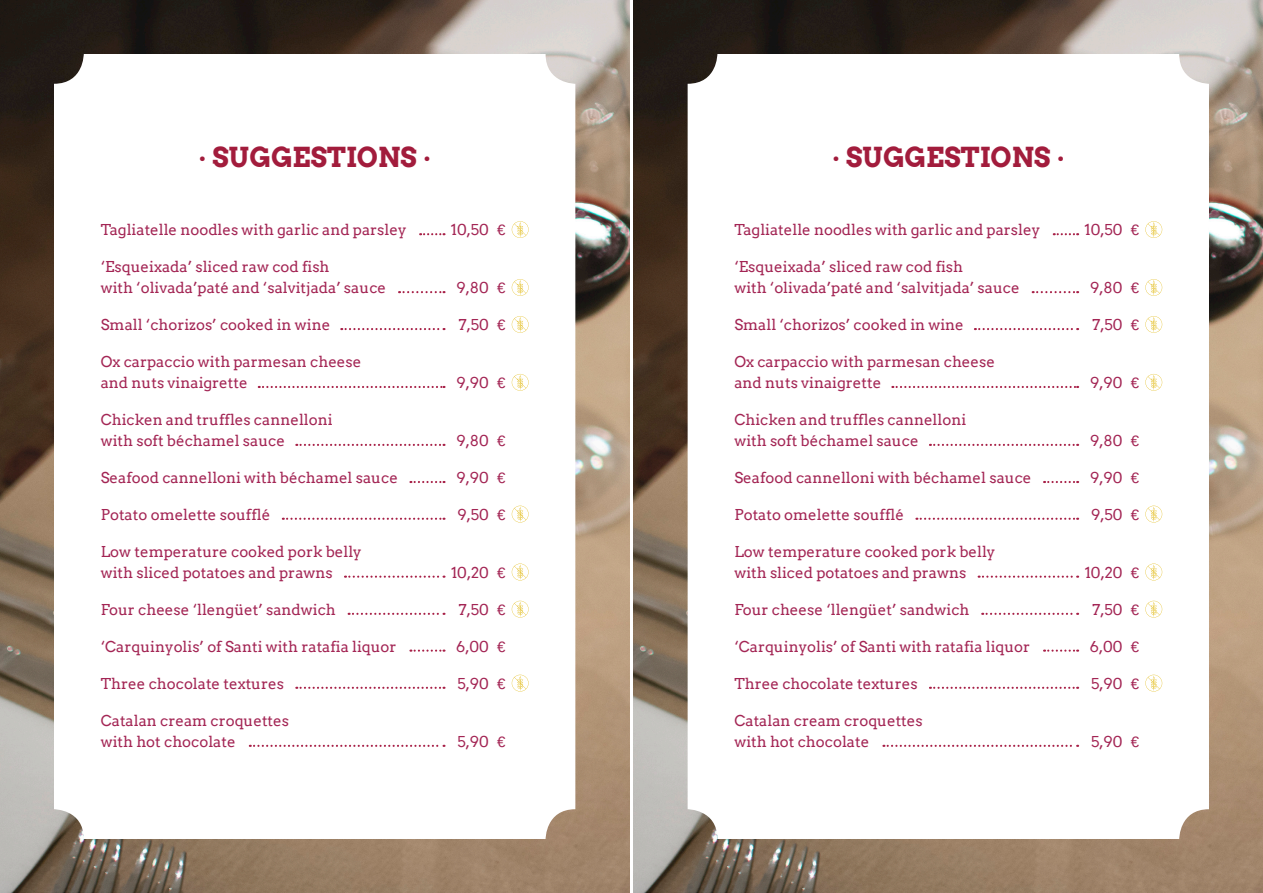
<style>
.page{position:relative;width:1263px;height:893px;background:#fff}
.page>*{position:absolute;margin:0;border:0;box-sizing:border-box;transform-origin:0 0}
.t1{font:700 27px "Arvo";color:#a21c3c}
.t2{font:15px/21px "Arvo";color:#a32554}
.t3{font:15px "Arimo";color:#a32554}
</style>
<div class="page">
<img style="left:0;top:0;width:629px;height:893px">
<div style="left:54px;top:54px;width:521px;height:785px;background:#fff;border-radius:30px"></div>
<svg style="left:420px;top:233px;width:24px;height:2px"></svg>
<svg style="left:341px;top:328px;width:103px;height:2px"></svg>
<svg style="left:410px;top:481px;width:34px;height:2px"></svg>
<svg style="left:283px;top:518px;width:161px;height:2px"></svg>
<svg style="left:349px;top:613px;width:95px;height:2px"></svg>
<svg style="left:410px;top:650px;width:34px;height:2px"></svg>
<svg style="left:296px;top:687px;width:148px;height:2px"></svg>
<svg style="left:399px;top:291px;width:45px;height:2px"></svg>
<svg style="left:259px;top:386px;width:185px;height:2px"></svg>
<svg style="left:296px;top:444px;width:148px;height:2px"></svg>
<svg style="left:345px;top:576px;width:99px;height:2px"></svg>
<svg style="left:250px;top:745px;width:194px;height:2px"></svg>
<svg style="left:512px;top:221px;width:17px;height:17px"></svg>
<svg style="left:512px;top:316px;width:17px;height:17px"></svg>
<svg style="left:512px;top:506px;width:17px;height:16px"></svg>
<svg style="left:512px;top:601px;width:17px;height:17px"></svg>
<svg style="left:512px;top:675px;width:17px;height:16px"></svg>
<svg style="left:512px;top:279px;width:17px;height:17px"></svg>
<svg style="left:512px;top:374px;width:17px;height:17px"></svg>
<svg style="left:512px;top:564px;width:17px;height:16px"></svg>
<img style="left:634px;top:0;width:629px;height:893px">
<div style="left:688px;top:54px;width:521px;height:785px;background:#fff;border-radius:30px"></div>
<svg style="left:1054px;top:233px;width:24px;height:2px"></svg>
<svg style="left:975px;top:328px;width:103px;height:2px"></svg>
<svg style="left:1044px;top:481px;width:34px;height:2px"></svg>
<svg style="left:916px;top:518px;width:162px;height:2px"></svg>
<svg style="left:982px;top:613px;width:96px;height:2px"></svg>
<svg style="left:1044px;top:650px;width:34px;height:2px"></svg>
<svg style="left:930px;top:687px;width:148px;height:2px"></svg>
<svg style="left:1033px;top:291px;width:45px;height:2px"></svg>
<svg style="left:892px;top:386px;width:186px;height:2px"></svg>
<svg style="left:930px;top:444px;width:148px;height:2px"></svg>
<svg style="left:979px;top:576px;width:99px;height:2px"></svg>
<svg style="left:883px;top:745px;width:195px;height:2px"></svg>
<svg style="left:1145px;top:221px;width:17px;height:17px"></svg>
<svg style="left:1145px;top:316px;width:17px;height:17px"></svg>
<svg style="left:1145px;top:506px;width:17px;height:16px"></svg>
<svg style="left:1145px;top:601px;width:17px;height:17px"></svg>
<svg style="left:1145px;top:675px;width:17px;height:16px"></svg>
<svg style="left:1145px;top:279px;width:17px;height:17px"></svg>
<svg style="left:1145px;top:374px;width:17px;height:17px"></svg>
<svg style="left:1145px;top:564px;width:17px;height:16px"></svg>
<h1 class="t1" style="left:198px;top:140px;width:236px">· SUGGESTIONS ·</h1>
<h1 class="t1" style="left:831px;top:140px;width:236px">· SUGGESTIONS ·</h1>
<p class="t2" style="left:101px;top:219px;width:307px">Tagliatelle noodles with garlic and parsley</p>
<p class="t2" style="left:451px;top:219px;width:40px">10,50</p>
<p class="t3" style="left:497px;top:221px;width:10px">€</p>
<p class="t2" style="left:734px;top:219px;width:307px">Tagliatelle noodles with garlic and parsley</p>
<p class="t2" style="left:1084px;top:219px;width:40px">10,50</p>
<p class="t3" style="left:1131px;top:221px;width:10px">€</p>
<p class="t2" style="left:101px;top:256px;width:287px">‘Esqueixada’ sliced raw cod fish<br>with ‘olivada’paté and ‘salvitjada’ sauce</p>
<p class="t2" style="left:456px;top:277px;width:34px">9,80</p>
<p class="t3" style="left:497px;top:278px;width:10px">€</p>
<p class="t2" style="left:734px;top:256px;width:287px">‘Esqueixada’ sliced raw cod fish<br>with ‘olivada’paté and ‘salvitjada’ sauce</p>
<p class="t2" style="left:1090px;top:277px;width:34px">9,80</p>
<p class="t3" style="left:1131px;top:278px;width:10px">€</p>
<p class="t2" style="left:101px;top:314px;width:231px">Small ‘chorizos’ cooked in wine</p>
<p class="t2" style="left:459px;top:314px;width:32px">7,50</p>
<p class="t3" style="left:497px;top:315px;width:10px">€</p>
<p class="t2" style="left:734px;top:314px;width:231px">Small ‘chorizos’ cooked in wine</p>
<p class="t2" style="left:1092px;top:314px;width:32px">7,50</p>
<p class="t3" style="left:1131px;top:315px;width:10px">€</p>
<p class="t2" style="left:101px;top:351px;width:262px">Ox carpaccio with parmesan cheese and nuts vinaigrette</p>
<p class="t2" style="left:101px;top:409px;width:233px">Chicken and truffles cannelloni with soft béchamel sauce</p>
<p class="t2" style="left:456px;top:372px;width:34px">9,90</p>
<p class="t3" style="left:497px;top:373px;width:10px">€</p>
<p class="t2" style="left:456px;top:430px;width:34px">9,80</p>
<p class="t3" style="left:497px;top:431px;width:10px">€</p>
<p class="t2" style="left:734px;top:351px;width:262px">Ox carpaccio with parmesan cheese and nuts vinaigrette</p>
<p class="t2" style="left:734px;top:409px;width:233px">Chicken and truffles cannelloni with soft béchamel sauce</p>
<p class="t2" style="left:1090px;top:372px;width:34px">9,90</p>
<p class="t3" style="left:1131px;top:373px;width:10px">€</p>
<p class="t2" style="left:1090px;top:430px;width:34px">9,80</p>
<p class="t3" style="left:1131px;top:431px;width:10px">€</p>
<p class="t2" style="left:101px;top:467px;width:299px">Seafood cannelloni with béchamel sauce</p>
<p class="t2" style="left:101px;top:504px;width:171px">Potato omelette soufflé</p>
<p class="t2" style="left:456px;top:467px;width:34px">9,90</p>
<p class="t2" style="left:457px;top:504px;width:33px">9,50</p>
<p class="t3" style="left:497px;top:468px;width:10px">€</p>
<p class="t3" style="left:497px;top:505px;width:10px">€</p>
<p class="t2" style="left:734px;top:467px;width:299px">Seafood cannelloni with béchamel sauce</p>
<p class="t2" style="left:734px;top:504px;width:171px">Potato omelette soufflé</p>
<p class="t2" style="left:1090px;top:467px;width:34px">9,90</p>
<p class="t2" style="left:1091px;top:504px;width:33px">9,50</p>
<p class="t3" style="left:1131px;top:468px;width:10px">€</p>
<p class="t3" style="left:1131px;top:505px;width:10px">€</p>
<p class="t2" style="left:101px;top:541px;width:263px">Low temperature cooked pork belly with sliced potatoes and prawns</p>
<p class="t2" style="left:451px;top:562px;width:39px">10,20</p>
<p class="t3" style="left:497px;top:563px;width:10px">€</p>
<p class="t2" style="left:734px;top:541px;width:263px">Low temperature cooked pork belly with sliced potatoes and prawns</p>
<p class="t2" style="left:1085px;top:562px;width:39px">10,20</p>
<p class="t3" style="left:1131px;top:563px;width:10px">€</p>
<p class="t2" style="left:101px;top:599px;width:237px">Four cheese ‘llengüet’ sandwich</p>
<p class="t2" style="left:101px;top:636px;width:297px">‘Carquinyolis’ of Santi with ratafia liquor</p>
<p class="t2" style="left:101px;top:673px;width:185px">Three chocolate textures</p>
<p class="t2" style="left:459px;top:599px;width:32px">7,50</p>
<p class="t2" style="left:456px;top:636px;width:34px">6,00</p>
<p class="t2" style="left:457px;top:673px;width:33px">5,90</p>
<p class="t3" style="left:497px;top:600px;width:10px">€</p>
<p class="t3" style="left:497px;top:637px;width:10px">€</p>
<p class="t3" style="left:497px;top:674px;width:10px">€</p>
<p class="t2" style="left:734px;top:599px;width:237px">Four cheese ‘llengüet’ sandwich</p>
<p class="t2" style="left:734px;top:636px;width:297px">‘Carquinyolis’ of Santi with ratafia liquor</p>
<p class="t2" style="left:734px;top:673px;width:185px">Three chocolate textures</p>
<p class="t2" style="left:1092px;top:599px;width:32px">7,50</p>
<p class="t2" style="left:1090px;top:636px;width:34px">6,00</p>
<p class="t2" style="left:1091px;top:673px;width:33px">5,90</p>
<p class="t3" style="left:1131px;top:600px;width:10px">€</p>
<p class="t3" style="left:1131px;top:637px;width:10px">€</p>
<p class="t3" style="left:1131px;top:674px;width:10px">€</p>
<p class="t2" style="left:101px;top:710px;width:190px">Catalan cream croquettes with hot chocolate</p>
<p class="t2" style="left:457px;top:731px;width:33px">5,90</p>
<p class="t3" style="left:497px;top:732px;width:10px">€</p>
<p class="t2" style="left:734px;top:710px;width:190px">Catalan cream croquettes with hot chocolate</p>
<p class="t2" style="left:1091px;top:731px;width:33px">5,90</p>
<p class="t3" style="left:1131px;top:732px;width:10px">€</p>
</div>
